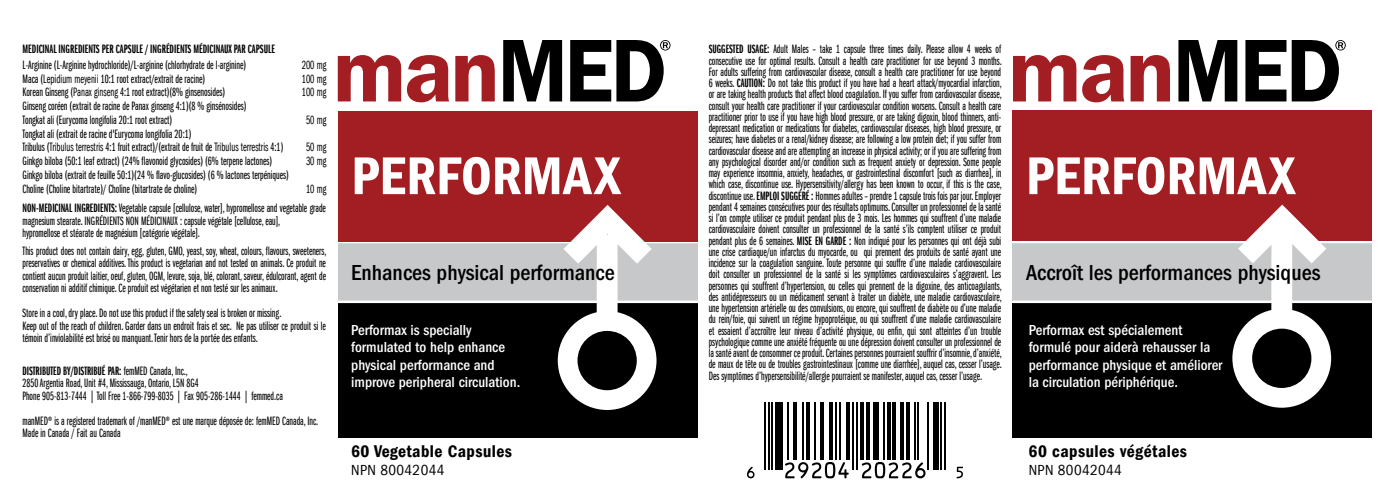
<style>
.page{position:relative;width:1395px;height:495px;background:#fff}
.page>*{position:absolute;margin:0;border:0;box-sizing:border-box;transform-origin:0 0}
.t1{font:600 condensed 55px "Franklin Gothic LT";letter-spacing:.005em;color:#fff}
.t2{font:500 condensed 22.5px "Franklin Gothic";color:#000}
.t3{font:600 condensed 17.5px "Franklin Gothic LT";letter-spacing:.025em;color:#000}
.t4{font:500 condensed 15px/17.5px "Franklin Gothic";color:#fff}
.t5{font:condensed 15px "Franklin Gothic LT";letter-spacing:.025em;color:#000}
.t6{font:12.5px/11.2px "Franklin Gothic LT Book X Cmpr";color:#000}
.t7{font:12.5px "Franklin Gothic LT Demi X Cmpr";color:#000}
.t8{font:12.5px/13.8px "Franklin Gothic LT Book Cmpr";color:#000;text-align:justify;scale:.8 1}
.s1{font-family:"Franklin Gothic LT Book Cmpr"}
.s2{font-family:"Franklin Gothic LT Demi X Cmpr"}
.s3{font-family:"Franklin Gothic LT Book X Cmpr"}
</style>
<div class="page">
<div style="left:1012px;top:243px;width:360px;height:58px;background:#c7c8ca"></div>
<div style="left:338px;top:243px;width:360px;height:58px;background:#c7c8ca"></div>
<svg style="left:338px;top:55px;width:111px;height:47px"></svg>
<svg style="left:455px;top:55px;width:40px;height:46px"></svg>
<svg style="left:503px;top:40px;width:59px;height:61px"></svg>
<svg style="left:570px;top:40px;width:101px;height:61px"></svg>
<div style="left:1012px;top:303px;width:360px;height:135px;background:#000"></div>
<div style="left:338px;top:303px;width:360px;height:135px;background:#000"></div>
<svg style="left:747px;top:467px;width:8px;height:11px"></svg>
<hr style="left:764px;top:402px;width:2px;height:67px;background:#000">
<hr style="left:768px;top:402px;width:1px;height:67px;background:#000">
<hr style="left:772px;top:402px;width:1px;height:67px;background:#000">
<div style="left:776px;top:402px;width:7px;height:67px;background:#000"></div>
<hr style="left:787px;top:402px;width:2px;height:58px;background:#000">
<hr style="left:793px;top:402px;width:3px;height:58px;background:#000">
<hr style="left:802px;top:402px;width:2px;height:58px;background:#000">
<hr style="left:806px;top:402px;width:4px;height:58px;background:#000">
<hr style="left:814px;top:402px;width:1px;height:58px;background:#000">
<hr style="left:820px;top:402px;width:3px;height:58px;background:#000">
<hr style="left:829px;top:402px;width:4px;height:58px;background:#000">
<hr style="left:835px;top:402px;width:2px;height:58px;background:#000">
<svg style="left:785px;top:462px;width:64px;height:16px"></svg>
<hr style="left:839px;top:402px;width:1px;height:58px;background:#000">
<hr style="left:847px;top:402px;width:3px;height:58px;background:#000">
<hr style="left:852px;top:402px;width:2px;height:67px;background:#000">
<hr style="left:856px;top:402px;width:2px;height:67px;background:#000">
<hr style="left:860px;top:402px;width:4px;height:58px;background:#000">
<hr style="left:866px;top:402px;width:3px;height:58px;background:#000">
<div style="left:873px;top:402px;width:6px;height:58px;background:#000"></div>
<hr style="left:883px;top:402px;width:2px;height:58px;background:#000">
<hr style="left:887px;top:402px;width:4px;height:58px;background:#000">
<hr style="left:893px;top:402px;width:3px;height:58px;background:#000">
<hr style="left:900px;top:402px;width:4px;height:58px;background:#000">
<hr style="left:906px;top:402px;width:4px;height:58px;background:#000">
<svg style="left:862px;top:462px;width:64px;height:16px"></svg>
<hr style="left:914px;top:402px;width:1px;height:58px;background:#000">
<hr style="left:918px;top:402px;width:1px;height:58px;background:#000">
<hr style="left:927px;top:402px;width:2px;height:67px;background:#000">
<div style="left:933px;top:402px;width:5px;height:67px;background:#000"></div>
<hr style="left:941px;top:402px;width:1px;height:67px;background:#000">
<hr style="left:944px;top:402px;width:2px;height:67px;background:#000">
<svg style="left:957px;top:467px;width:6px;height:11px"></svg>
<svg style="left:1013px;top:55px;width:111px;height:47px"></svg>
<svg style="left:1131px;top:55px;width:39px;height:46px"></svg>
<svg style="left:1178px;top:40px;width:59px;height:61px"></svg>
<svg style="left:1245px;top:40px;width:41px;height:61px"></svg>
<svg style="left:1292px;top:40px;width:54px;height:61px"></svg>
<div style="left:338px;top:111px;width:360px;height:130px;background:#a31e22"></div>
<div style="left:1012px;top:111px;width:360px;height:130px;background:#a31e22"></div>
<svg style="left:558px;top:205px;width:99px;height:205px"></svg>
<svg style="left:1232px;top:205px;width:99px;height:203px"></svg>
<p class="t7" style="left:23px;top:42px;width:254px">MEDICINAL INGREDIENTS PER CAPSULE / INGRÉDIENTS MÉDICINAUX PAR CAPSULE</p>
<p class="t6" style="left:23px;top:58px;width:268px;line-height:13.8px">L-Arginine (L-Arginine hydrochloride)/L-arginine (chlorhydrate de l-arginine)<br>Maca (<span class="s1">Lepidium meyenii</span> 10:1 root extract/extrait de racine)<br>Korean Ginseng (<span class="s1">Panax ginseng</span> 4:1 root extract)(8% ginsenosides)<br>Ginseng coréen (extrait de racine de Panax ginseng 4:1)(8 % ginsénosides)<br>Tongkat ali (Eurycoma longifolia 20:1 root extract)<br>Tongkat ali (extrait de racine d'Eurycoma longifolia 20:1)<br>Tribulus (<span class="s1">Tribulus terrestris</span> 4:1 fruit extract)/(extrait de fruit de <span class="s1">Tribulus terrestris</span> 4:1)<br>Ginkgo biloba (50:1 leaf extract) (24% flavonoid glycosides) (6% terpene lactones)<br>Ginkgo biloba (extrait de feuille 50:1)(24 % flavo-glucosides) (6 % lactones terpéniques)<br>Choline (Choline bitartrate)/ Choline (bitartrate de choline)</p>
<p class="t8" style="left:302px;top:58px;width:32px">200 mg 100 mg 100 mg</p>
<p class="t8" style="left:306px;top:113px;width:27px">50 mg</p>
<p class="t8" style="left:306px;top:140px;width:27px">50 mg<br>30 mg</p>
<p class="t8" style="left:306px;top:182px;width:27px">10 mg</p>
<p class="t6" style="left:22px;top:203px;width:305px;line-height:12.5px"><span class="s2">NON-MEDICINAL INGREDIENTS:</span>Vegetable capsule [cellulose, water], hypromellose and vegetable grade magnesium stearate. INGRÉDIENTS NON MÉDICINAUX : capsule végétale [cellulose, eau],<br>hypromellose et stéarate de magnésium [catégorie végétale].</p>
<p class="t6" style="left:22px;top:245px;width:306px;line-height:12.5px;text-align:justify">This product does not contain dairy, egg, gluten, GMO, yeast, soy, wheat, colours, flavours, sweeteners, preservatives or chemical additives. This product is vegetarian and not tested on animals. Ce produit ne contient aucun produit laitier, oeuf, gluten, OGM, levure, soja, blé, colorant, saveur, édulcorant, agent de conservation ni additif chimique. Ce produit est végétarien et non testé sur les animaux.</p>
<p class="t6" style="left:22px;top:308px;width:305px;line-height:12.5px">Store in a cool, dry place. Do not use this product if the safety seal is broken or missing.<br>Keep out of the reach of children. Garder dans un endroit frais et sec. Ne pas utiliser ce produit si le témoin d’inviolabilité est brisé ou manquant. Tenir hors de la portée des enfants.</p>
<p class="t7" style="left:22px;top:364px;width:167px">DISTRIBUTED BY/DISTRIBUÉ PAR: <span class="s3">femMED Canada, Inc.,</span></p>
<p class="t6" style="left:22px;top:378px;width:262px;line-height:12.5px">2850 Argentia Road, Unit #4, Mississauga, Ontario, L5N 8G4<br>Phone 905-813-7444 | Toll Free 1-866-799-8035 | Fax 905-286-1444 | femmed.ca</p>
<p class="t6" style="left:22px;top:415px;width:297px;line-height:12.5px">manMED® is a registered trademark of /manMED® est une marque déposée de: femMED Canada, Inc.<br>Made in Canada / Fait au Canada</p>
<p class="t6" style="left:709px;top:44px;width:295px;text-align:justify"><span class="s2">SUGGESTED USAGE:</span> Adult Males – take 1 capsule three times daily. Please allow 4 weeks of consecutive use for optimal results. Consult a health care practitioner for use beyond 3 months.<br>For adults suffering from cardiovascular disease, consult a health care practitioner for use beyond 6 weeks. <span class="s2">CAUTION:</span> Do not take this product if you have had a heart attack/myocardial infarction, or are taking health products that affect blood coagulation. If you suffer from cardiovascular disease, consult your health care practitioner if your cardiovascular condition worsens. Consult a health care practitioner prior to use if you have high blood pressure, or are taking digoxin, blood thinners, anti&shy;depressant medication or medications for diabetes, cardiovascular diseases, high blood pressure, or seizures; have diabetes or a renal/kidney disease; are following a low protein diet; if you suffer from cardiovascular disease and are attempting an increase in physical activity; or if you are suffering from any psychological disorder and/or condition such as frequent anxiety or depression. Some people may experience insomnia, anxiety, headaches, or gastrointestinal discomfort [such as diarrhea], in which case, discontinue use. Hypersensitivity/allergy has been known to occur, if this is the case, discontinue use. <span class="s2">EMPLOI SUGGÉRÉ :</span> Hommes adultes – prendre 1 capsule trois fois par jour. Employer pendant 4 semaines consécutives pour des résultats optimums. Consulter un professionnel de la santé si l’on compte utiliser ce produit pendant plus de 3 mois. Les hommes qui souffrent d’une maladie cardiovasculaire doivent consulter un professionnel de la santé s’ils comptent utiliser ce produit pendant plus de 6 semaines. <span class="s2">MISE EN GARDE :</span> Non indiqué pour les personnes qui ont déjà subi une crise cardiaque/un infarctus du myocarde, ou qui prennent des produits de santé ayant une incidence sur la coagulation sanguine. Toute personne qui souffre d’une maladie cardiovasculaire doit consulter un professionnel de la santé si les symptômes cardiovasculaires s’aggravent. Les personnes qui souffrent d’hypertension, ou celles qui prennent de la digoxine, des anticoagulants, des antidépresseurs ou un médicament servant à traiter un diabète, une maladie cardiovasculaire, une hypertension artérielle ou des convulsions, ou encore, qui souffrent de diabète ou d’une maladie du rein/foie, qui suivent un régime hypoprotéique, ou qui souffrent d’une maladie cardiovasculaire et essaient d’accroître leur niveau d’activité physique, ou enfin, qui sont atteintes d’un trouble psychologique comme une anxiété fréquente ou une dépression doivent consulter un professionnel de la santé avant de consommer ce produit. Certaines personnes pourraient souffrir d’insomnie, d’anxiété, de maux de tête ou de troubles gastrointestinaux [comme une diarrhée], auquel cas, cesser l’usage.<br>Des symptômes d’hypersensibilité/allergie pourraient se manifester, auquel cas, cesser l’usage.</p>
<h1 class="t1" style="left:351px;top:144px;width:271px">PERFORMAX</h1>
<h1 class="t1" style="left:1026px;top:144px;width:271px">PERFORMAX</h1>
<h2 class="t2" style="left:351px;top:260px;width:265px">Enhances physical performance</h2>
<h2 class="t2" style="left:1026px;top:260px;width:296px">Accroît les performances physiques</h2>
<p class="t4" style="left:1029px;top:321px;width:195px">Performax est spécialement formulé pour aiderà rehausser la performance physique et améliorer la circulation périphérique.</p>
<p class="t4" style="left:351px;top:321px;width:171px">Performax is specially formulated to help enhance physical performance and improve peripheral circulation.</p>
<h3 class="t3" style="left:351px;top:441px;width:162px">60 Vegetable Capsules</h3>
<h3 class="t3" style="left:1029px;top:441px;width:160px">60 capsules végétales</h3>
<p class="t5" style="left:351px;top:462px;width:95px">NPN 80042044</p>
<p class="t5" style="left:1029px;top:462px;width:95px">NPN 80042044</p>
</div>
